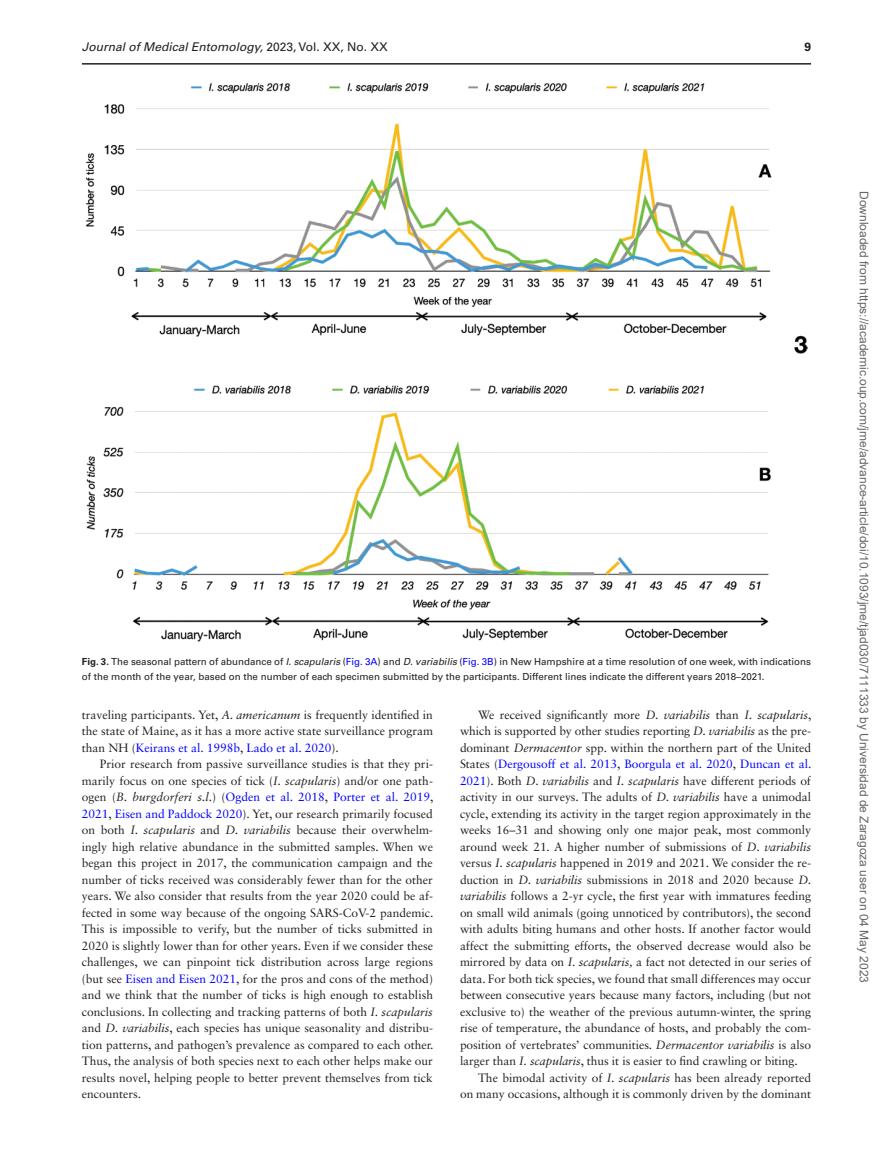
<style>
.page{position:relative;width:893px;height:1174px;background:#fff}
.page>*{position:absolute;margin:0;border:0;box-sizing:border-box;transform-origin:0 0}
.t1{font:12px/16.5px "Sabon LT Std";color:#231f20;text-align:justify}
.t2{font:12px "Arial";color:#666}
.t3{font:italic 12px "Univers LT Std";color:#231f20}
.t4{font:700 12px "Univers LT Std";color:#231f20}
.t5{font:9.75px/14.2px "Univers LT Std";color:#231f20}
.s1{font-style:normal}
.s2{font-weight:700}
.s3{font-style:italic}
.s4{color:#00f}
</style>
<div class="page">
<hr style="left:82px;top:63px;width:729px;height:2px;background:#231f20">
<img style="left:86px;top:83px;width:721px;height:559px">
<p class="t3" style="left:82px;top:40px;width:307px">Journal of Medical Entomology, <span class="s1">2023, Vol. XX, No. XX</span></p>
<p class="t4" style="left:804px;top:40px;width:8px">9</p>
<p class="t5" style="left:82px;top:655px;width:730px"><span class="s2">Fig. 3.</span> The seasonal pattern of abundance of <span class="s3">I. scapularis</span> (<span class="s4">Fig. 3A</span>) and <span class="s3">D. variabilis</span> (<span class="s4">Fig. 3B</span>) in New Hampshire at a time resolution of one week, with indications of the month of the year, based on the number of each specimen submitted by the participants. Different lines indicate the different years 2018–2021.</p>
<p class="t1" style="left:82px;top:706px;width:353px">traveling participants. Yet, <span class="s3">A. americanum</span> is frequently identified in the state of Maine, as it has a more active state surveillance program than NH (<span class="s4">Keirans et al. 1998b</span>, <span class="s4">Lado et al. 2020</span>).</p>
<p class="t1" style="left:82px;top:756px;width:353px;text-indent:18px">Prior research from passive surveillance studies is that they pri&shy;marily focus on one species of tick (<span class="s3">I. scapularis</span>) and/or one path&shy;ogen (<span class="s3">B. burgdorferi s.l</span>.) (<span class="s4">Ogden et al. 2018</span>, <span class="s4">Porter et al. 2019</span>, <span class="s4">2021</span>, <span class="s4">Eisen and Paddock 2020</span>). Yet, our research primarily focused on both <span class="s3">I. scapularis</span> and <span class="s3">D. variabilis</span> because their overwhelm&shy;ingly high relative abundance in the submitted samples. When we began this project in 2017, the communication campaign and the number of ticks received was considerably fewer than for the other years. We also consider that results from the year 2020 could be af&shy;fected in some way because of the ongoing SARS-CoV-2 pandemic.<br>This is impossible to verify, but the number of ticks submitted in 2020 is slightly lower than for other years. Even if we consider these challenges, we can pinpoint tick distribution across large regions (but see <span class="s4">Eisen and Eisen 2021</span>, for the pros and cons of the method) and we think that the number of ticks is high enough to establish conclusions. In collecting and tracking patterns of both <span class="s3">I. scapularis </span>and <span class="s3">D. variabilis</span>, each species has unique seasonality and distribu&shy;tion patterns, and pathogen’s prevalence as compared to each other.<br>Thus, the analysis of both species next to each other helps make our results novel, helping people to better prevent themselves from tick encounters.</p>
<p class="t1" style="left:460px;top:706px;width:353px;text-indent:18px">We received significantly more <span class="s3">D. variabilis</span> than <span class="s3">I. scapularis</span>, which is supported by other studies reporting <span class="s3">D. variabilis</span> as the pre&shy;dominant <span class="s3">Dermacentor</span> spp. within the northern part of the United States (<span class="s4">Dergousoff et al. 2013</span>, <span class="s4">Boorgula et al. 2020</span>, <span class="s4">Duncan et al.<br>2021</span>). Both <span class="s3">D. variabilis</span> and <span class="s3">I. scapularis</span> have different periods of activity in our surveys. The adults of <span class="s3">D. variabilis</span> have a unimodal cycle, extending its activity in the target region approximately in the weeks 16–31 and showing only one major peak, most commonly around week 21. A higher number of submissions of <span class="s3">D. variabilis </span>versus <span class="s3">I. scapularis</span> happened in 2019 and 2021. We consider the re&shy;duction in <span class="s3">D. variabilis</span> submissions in 2018 and 2020 because <span class="s3">D. variabilis</span> follows a 2-yr cycle, the first year with immatures feeding on small wild animals (going unnoticed by contributors), the second with adults biting humans and other hosts. If another factor would affect the submitting efforts, the observed decrease would also be mirrored by data on <span class="s3">I. scapularis,</span> a fact not detected in our series of data. For both tick species, we found that small differences may occur between consecutive years because many factors, including (but not exclusive to) the weather of the previous autumn-winter, the spring rise of temperature, the abundance of hosts, and probably the com&shy;position of vertebrates’ communities. <span class="s3">Dermacentor variabilis</span> is also larger than <span class="s3">I. scapularis</span>, thus it is easier to find crawling or biting.</p>
<p class="t1" style="left:460px;top:1069px;width:352px;text-align:right">The bimodal activity of <span class="s3">I. scapularis</span> has been already reported<br>on many occasions, although it is commonly driven by the dominant</p>
<p class="t2" style="left:868px;top:191px;width:794px;rotate:90deg">Downloaded from https://academic.oup.com/jme/advance-article/doi/10.1093/jme/tjad030/7111333 by Universidad de Zaragoza user on 04 May 2023</p>
</div>
